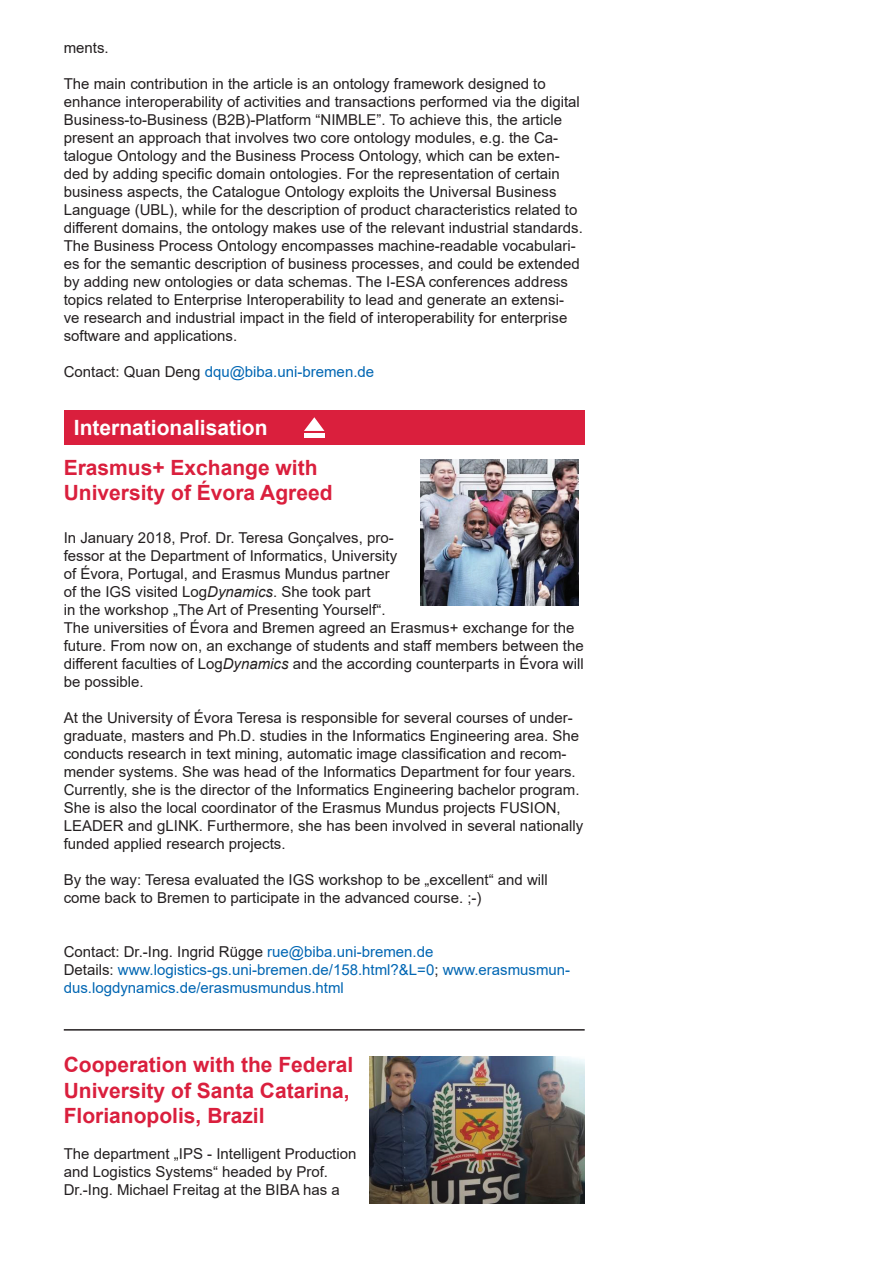
<style>
.page{position:relative;width:893px;height:1263px;background:#fff}
.page>*{position:absolute;margin:0;border:0;box-sizing:border-box;transform-origin:0 0}
.t1{font:700 21px/25.2px "Arial";color:#da1f3d}
.t2{font:700 21px "Arial";color:#fff}
.t3{font:15px/18px "Arial";color:#231f20}
.t4{font:15px/18px "Arial";color:#0166b3}
.s1{color:#231f20}
.s2{font-style:italic}
</style>
<div class="page">
<hr style="left:64px;top:1029px;width:521px;height:1px;background:#231f20">
<div style="left:64px;top:410px;width:521px;height:34px;background:#da1f3d"></div>
<hr style="left:304px;top:433px;width:20px;height:4px;background:#fff">
<svg style="left:304px;top:417px;width:20px;height:14px"></svg>
<img style="left:421px;top:459px;width:157px;height:146px">
<img style="left:370px;top:1057px;width:215px;height:146px">
<p class="t3" style="left:64px;top:39px;width:47px">ments.</p>
<p class="t3" style="left:64px;top:75px;width:521px">The main contribution in the article is an ontology framework designed to enhance interoperability of activities and transactions performed via the digital Business-to-Business (B2B)-Platform “NIMBLE”. To achieve this, the article present an approach that involves two core ontology modules, e.g. the Ca&shy;talogue Ontology and the Business Process Ontology, which can be exten&shy;ded by adding specific domain ontologies. For the representation of certain business aspects, the Catalogue Ontology exploits the Universal Business Language (UBL), while for the description of product characteristics related to different domains, the ontology makes use of the relevant industrial standards.<br>The Business Process Ontology encompasses machine-readable vocabulari&shy;es for the semantic description of business processes, and could be extended by adding new ontologies or data schemas. The I-ESA conferences address topics related to Enterprise Interoperability to lead and generate an extensi&shy;ve research and industrial impact in the field of interoperability for enterprise software and applications.</p>
<p class="t4" style="left:64px;top:363px;width:312px"><span class="s1">Contact: Quan Deng</span> dqu@biba.uni-bremen.de</p>
<h1 class="t2" style="left:74px;top:413px;width:195px">Internationalisation</h1>
<h1 class="t1" style="left:64px;top:455px;width:270px">Erasmus+ Exchange with<br>University of Évora Agreed</h1>
<p class="t3" style="left:64px;top:529px;width:521px">In January 2018, Prof. Dr. Teresa Gonçalves, pro-<br>fessor at the Department of Informatics, University<br>of Évora, Portugal, and Erasmus Mundus partner<br>of the IGS visited Log<span class="s2">Dynamics</span>. She took part<br>in the workshop „The Art of Presenting Yourself“.<br>The universities of Évora and Bremen agreed an Erasmus+ exchange for the future. From now on, an exchange of students and staff members between the different faculties of Log<span class="s2">Dynamics</span> and the according counterparts in Évora will be possible.</p>
<p class="t3" style="left:64px;top:709px;width:521px">At the University of Évora Teresa is responsible for several courses of under&shy;graduate, masters and Ph.D. studies in the Informatics Engineering area. She conducts research in text mining, automatic image classification and recom&shy;mender systems. She was head of the Informatics Department for four years.<br>Currently, she is the director of the Informatics Engineering bachelor program.<br>She is also the local coordinator of the Erasmus Mundus projects FUSION, LEADER and gLINK. Furthermore, she has been involved in several nationally funded applied research projects.</p>
<p class="t3" style="left:64px;top:871px;width:486px">By the way: Teresa evaluated the IGS workshop to be „excellent“ and will come back to Bremen to participate in the advanced course. ;-)</p>
<p class="t4" style="left:64px;top:943px;width:508px"><span class="s1">Contact: Dr.-Ing. Ingrid Rügge</span> rue@biba.uni-bremen.de<br><span class="s1">Details:</span> www.logistics-gs.uni-bremen.de/158.html?&amp;L=0<span class="s1">;</span> www.erasmusmun&shy;dus.logdynamics.de/erasmusmundus.html</p>
<h1 class="t1" style="left:64px;top:1053px;width:291px">Cooperation with the Federal<br>University of Santa Catarina,<br>Florianopolis, Brazil</h1>
<p class="t3" style="left:64px;top:1144px;width:294px">The department „IPS - Intelligent Production and Logistics Systems“ headed by Prof.<br>Dr.-Ing. Michael Freitag at the BIBA has a</p>
</div>
